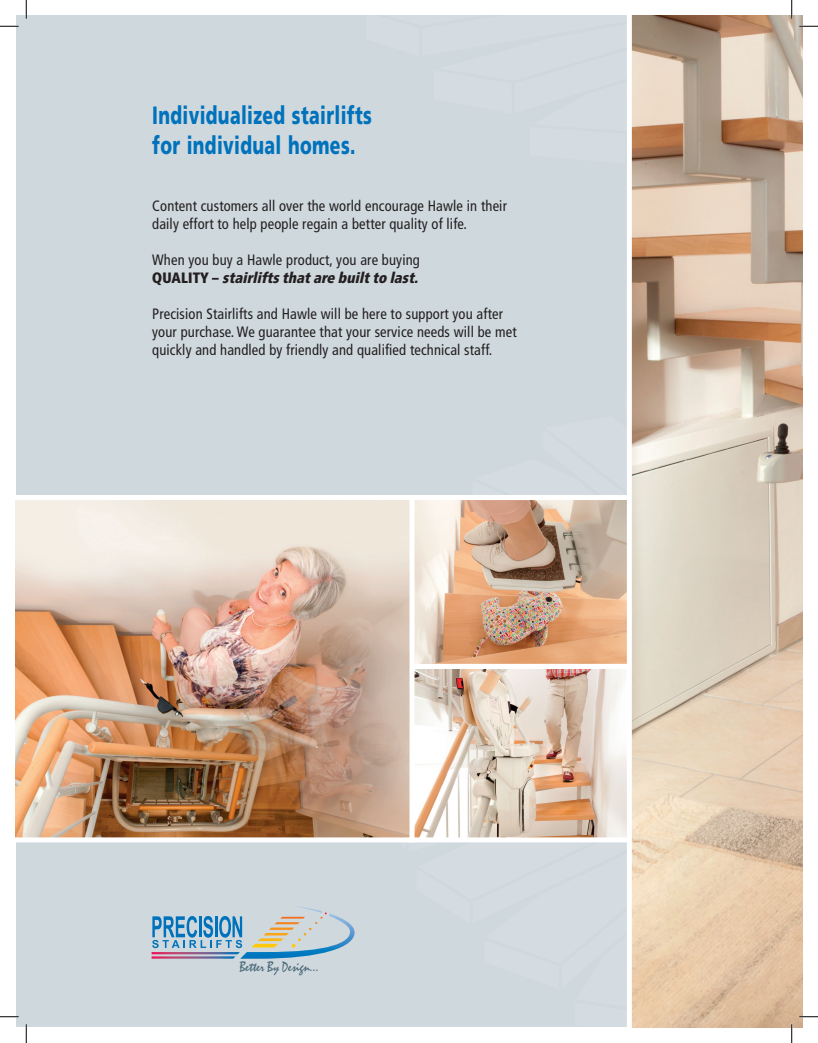
<style>
.page{position:relative;width:818px;height:1043px;background:#fff}
.page>*{position:absolute;margin:0;border:0;box-sizing:border-box;transform-origin:0 0}
.t1{font:900 25px/30px "Frutiger";letter-spacing:.02em;color:#0072bc;scale:.7 1}
.t2{font:condensed 15px/18px "Frutiger";letter-spacing:.01em;color:#231f20}
.t3{font:italic 900 condensed 15px "Frutiger Neue LT Pro";color:#231f20}
.t4{font:13.62px "Mistral";color:#4a6978;scale:.91 1}
.s1{font-style:normal}
</style>
<div class="page">
<div style="left:16px;top:16px;width:786px;height:1011px;background:#cfd8dd"></div>
<svg style="left:16px;top:495px;width:135px;height:347px;background:#dab497"></svg>
<svg style="left:627px;top:279px;width:175px;height:39px;background:#d1b7a2"></svg>
<svg style="left:0;top:25px;width:19px;height:2px"></svg>
<svg style="left:0;top:1016px;width:19px;height:1px"></svg>
<svg style="left:25px;top:0;width:2px;height:19px"></svg>
<svg style="left:25px;top:1024px;width:2px;height:18px"></svg>
<svg style="left:366px;top:0;width:452px;height:279px"></svg>
<img style="left:151px;top:318px;width:667px;height:724px">
<h1 class="t1" style="left:152px;top:100px;width:315px">Individualized stairlifts for individual homes.</h1>
<p class="t2" style="left:152px;top:197px;width:356px">Content customers all over the world encourage Hawle in their daily effort to help people regain a better quality of life.</p>
<p class="t2" style="left:152px;top:251px;width:269px">When you buy a Hawle product, you are buying</p>
<p class="t3" style="left:152px;top:269px;width:271px"><span class="s1">Q U A L I T Y –</span> stairliftsthatare builtto last.</p>
<p class="t2" style="left:152px;top:305px;width:366px">Precision Stairlifts and Hawle will be here to support you after your purchase. We guarantee that your service needs will be met quickly and handled by friendly and qualified technical staff.</p>
<p class="t4" style="left:239px;top:958px;width:88px">Better By Design...</p>
</div>
